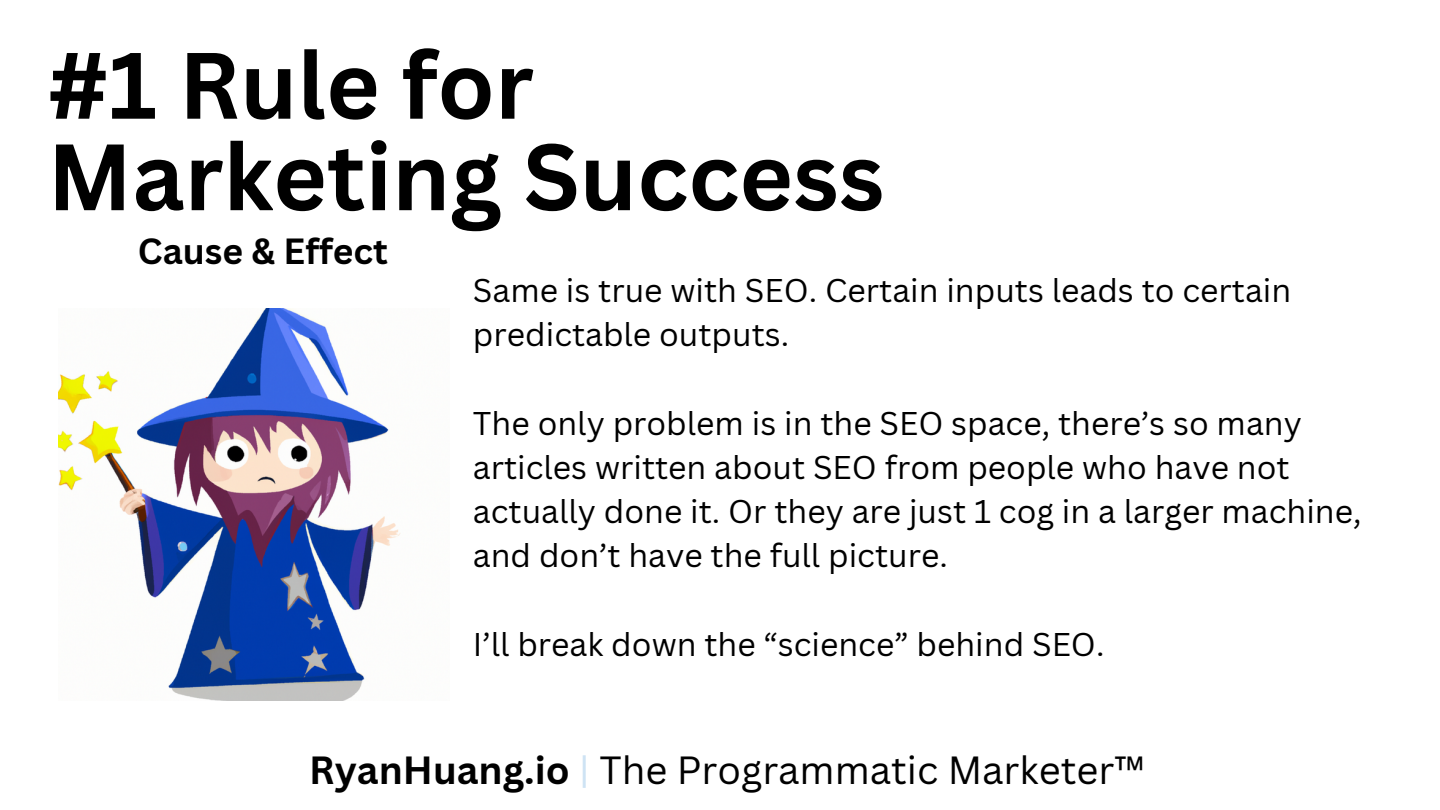
<style>
.page{position:relative;width:1440px;height:810px;background:#fff}
.page>*{position:absolute;margin:0;border:0;box-sizing:border-box;transform-origin:0 0}
.t1{font:700 92px/91.5px "Canva Sans";color:#000}
.t2{font:38.3px "Canva Sans";color:#000}
.t3{font:700 35.4px "Canva Sans";color:#000}
.t4{font:32px/44.2px "Canva Sans";color:#000}
.s1{font-weight:700}
.s2{color:#cee3f4}
</style>
<div class="page">
<img style="left:58px;top:309px;width:343px;height:391px">
<p class="t1" style="left:48px;top:37px;width:838px">#1 Rule for<br>Marketing Success</p>
<p class="t3" style="left:138px;top:226px;width:252px">Cause &amp; Effect</p>
<p class="t4" style="left:473px;top:267px;width:820px">Same is true with SEO. Certain inputs leads to certain predictable outputs.</p>
<p class="t4" style="left:473px;top:400px;width:890px">The only problem is in the SEO space, there’s so many articles written about SEO from people who have not actually done it. Or they are just 1 cog in a larger machine, and don’t have the full picture.</p>
<p class="t4" style="left:473px;top:621px;width:633px">I’ll break down the “science” behind SEO.</p>
<p class="t2" style="left:309px;top:743px;width:837px"><span class="s1">RyanHuang.io</span> <span class="s2">|</span> The Programmatic Marketer™</p>
</div>
